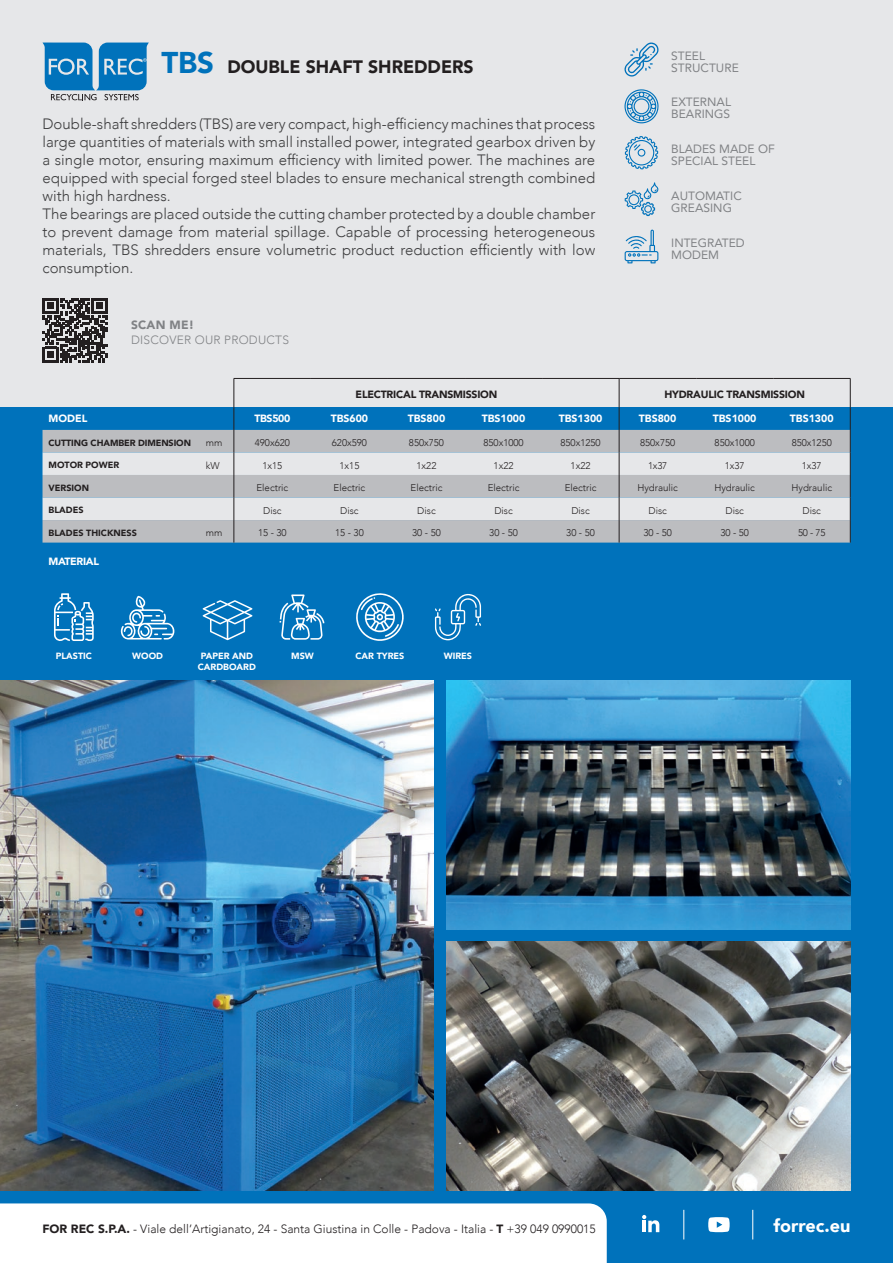
<style>
.page{position:relative;width:893px;height:1263px;background:#fff}
.page>*{position:absolute;margin:0;border:0;box-sizing:border-box;transform-origin:0 0}
.t1{font:900 30px "Avenir";color:#0072bb}
.t2{font:900 18px "Avenir";color:#231f20}
.t3{font:900 18px "Avenir";color:#fff}
.t4{font:300 15px/18px "Avenir";color:#3e3e3f}
.t5{font:300 12px "Avenir";color:#231f20}
.t6{font:12px/12px "Avenir";color:#808285}
.t7{font:300 12px "Avenir";letter-spacing:.02em;color:#808285}
.t8{font:900 12px "Avenir";letter-spacing:.02em;color:#808285}
.t9{font:900 10.5px "Avenir";color:#fff}
.t10{font:900 10.5px "Avenir";letter-spacing:-.02em;color:#231f20}
.t11{font:900 10.5px "Avenir";letter-spacing:-.03em;color:#fff}
.t12{font:300 9.75px "Avenir";color:#231f20}
.t13{font:900 9px "Avenir";color:#231f20}
.t14{font:900 9px "Avenir";color:#fff}
.s1{font-weight:900}
</style>
<div class="page">
<div style="left:0;top:407px;width:893px;height:856px;background:#0072bb"></div>
<div style="left:0;top:0;width:893px;height:407px;background:#e6e7e9"></div>
<svg style="left:624px;top:43px;width:34px;height:34px"></svg>
<svg style="left:624px;top:89px;width:34px;height:34px"></svg>
<svg style="left:625px;top:136px;width:33px;height:33px"></svg>
<svg style="left:625px;top:183px;width:33px;height:33px"></svg>
<svg style="left:625px;top:230px;width:33px;height:33px"></svg>
<img style="left:0;top:680px;width:434px;height:511px">
<img style="left:446px;top:942px;width:404px;height:249px">
<img style="left:446px;top:680px;width:404px;height:249px">
<svg style="left:121px;top:596px;width:53px;height:43px"></svg>
<svg style="left:279px;top:594px;width:45px;height:46px"></svg>
<svg style="left:203px;top:600px;width:49px;height:40px"></svg>
<svg style="left:356px;top:593px;width:48px;height:48px"></svg>
<svg style="left:435px;top:594px;width:46px;height:46px"></svg>
<svg style="left:54px;top:593px;width:40px;height:48px"></svg>
<svg style="left:642px;top:1215px;width:17px;height:17px"></svg>
<svg style="left:708px;top:1217px;width:22px;height:15px"></svg>
<svg style="left:683px;top:1210px;width:1px;height:29px"></svg>
<svg style="left:752px;top:1210px;width:1px;height:29px"></svg>
<div style="left:0;top:1203px;width:607px;height:60px;background:#fff"></div>
<svg style="left:43px;top:43px;width:106px;height:57px"></svg>
<hr style="left:234px;top:378px;width:77px;height:1px;background:#231f20">
<hr style="left:311px;top:378px;width:77px;height:1px;background:#231f20">
<hr style="left:388px;top:378px;width:77px;height:1px;background:#231f20">
<hr style="left:465px;top:378px;width:77px;height:1px;background:#231f20">
<hr style="left:542px;top:378px;width:77px;height:1px;background:#231f20">
<hr style="left:619px;top:378px;width:77px;height:1px;background:#231f20">
<hr style="left:696px;top:378px;width:77px;height:1px;background:#231f20">
<hr style="left:773px;top:378px;width:77px;height:1px;background:#231f20">
<svg style="left:43px;top:379px;width:808px;height:164px"></svg>
<svg style="left:43px;top:298px;width:64px;height:64px"></svg>
<h1 class="t1" style="left:161px;top:36px;width:54px">TBS</h1>
<p class="t2" style="left:227px;top:51px;width:248px">DOUBLE SHAFT SHREDDERS</p>
<p class="t4" style="left:43px;top:115px;width:554px">Double-shaft shredders (TBS) are very compact, high-efficiency machines that process large quantities of materials with small installed power, integrated gearbox driven by a single motor, ensuring maximum efficiency with limited power. The machines are equipped with special forged steel blades to ensure mechanical strength combined with high hardness.<br>The bearings are placed outside the cutting chamber protected by a double chamber to prevent damage from material spillage. Capable of processing heterogeneous materials, TBS shredders ensure volumetric product reduction efficiently with low consumption.</p>
<p class="t8" style="left:131px;top:314px;width:65px">SCAN ME!</p>
<p class="t7" style="left:131px;top:332px;width:159px">DISCOVER OUR PRODUCTS</p>
<p class="t6" style="left:671px;top:49px;width:69px">STEEL<br>STRUCTURE</p>
<p class="t6" style="left:671px;top:96px;width:61px">EXTERNAL<br>BEARINGS</p>
<p class="t6" style="left:671px;top:143px;width:105px">BLADES MADE OF<br>SPECIAL STEEL</p>
<p class="t6" style="left:671px;top:189px;width:72px">AUTOMATIC<br>GREASING</p>
<p class="t6" style="left:671px;top:236px;width:75px">INTEGRATED<br>MODEM</p>
<p class="t10" style="left:356px;top:385px;width:143px">ELECTRICAL TRANSMISSION</p>
<p class="t10" style="left:664px;top:385px;width:142px">HYDRAULIC TRANSMISSION</p>
<p class="t9" style="left:49px;top:410px;width:40px">MODEL</p>
<p class="t9" style="left:254px;top:410px;width:37px">TBS500</p>
<p class="t9" style="left:331px;top:410px;width:39px">TBS600</p>
<p class="t9" style="left:408px;top:410px;width:39px">TBS800</p>
<p class="t9" style="left:482px;top:410px;width:45px">TBS1000</p>
<p class="t9" style="left:559px;top:410px;width:45px">TBS1300</p>
<p class="t9" style="left:639px;top:410px;width:39px">TBS800</p>
<p class="t9" style="left:713px;top:410px;width:45px">TBS1000</p>
<p class="t9" style="left:790px;top:410px;width:45px">TBS1300</p>
<p class="t13" style="left:49px;top:435px;width:144px">CUTTING CHAMBER DIMENSION</p>
<p class="t12" style="left:206px;top:437px;width:18px">mm</p>
<p class="t12" style="left:255px;top:437px;width:37px">490x620</p>
<p class="t12" style="left:332px;top:437px;width:37px">620x590</p>
<p class="t12" style="left:409px;top:437px;width:37px">850x750</p>
<p class="t12" style="left:483px;top:437px;width:42px">850x1000</p>
<p class="t12" style="left:560px;top:437px;width:42px">850x1250</p>
<p class="t12" style="left:640px;top:437px;width:37px">850x750</p>
<p class="t12" style="left:715px;top:437px;width:42px">850x1000</p>
<p class="t12" style="left:792px;top:437px;width:42px">850x1250</p>
<p class="t13" style="left:49px;top:457px;width:72px">MOTOR POWER</p>
<p class="t12" style="left:206px;top:459px;width:15px">kW</p>
<p class="t12" style="left:262px;top:459px;width:21px">1x15</p>
<p class="t12" style="left:339px;top:459px;width:21px">1x15</p>
<p class="t12" style="left:417px;top:459px;width:21px">1x22</p>
<p class="t12" style="left:494px;top:459px;width:21px">1x22</p>
<p class="t12" style="left:571px;top:459px;width:21px">1x22</p>
<p class="t12" style="left:648px;top:459px;width:21px">1x37</p>
<p class="t12" style="left:725px;top:459px;width:21px">1x37</p>
<p class="t12" style="left:802px;top:459px;width:21px">1x37</p>
<p class="t13" style="left:49px;top:480px;width:42px">VERSION</p>
<p class="t12" style="left:257px;top:482px;width:33px">Electric</p>
<p class="t12" style="left:334px;top:482px;width:33px">Electric</p>
<p class="t12" style="left:411px;top:482px;width:33px">Electric</p>
<p class="t12" style="left:488px;top:482px;width:33px">Electric</p>
<p class="t12" style="left:565px;top:482px;width:33px">Electric</p>
<p class="t12" style="left:637px;top:482px;width:42px">Hydraulic</p>
<p class="t12" style="left:714px;top:482px;width:42px">Hydraulic</p>
<p class="t12" style="left:791px;top:482px;width:42px">Hydraulic</p>
<p class="t13" style="left:49px;top:502px;width:37px">BLADES</p>
<p class="t12" style="left:263px;top:504px;width:20px">Disc</p>
<p class="t12" style="left:340px;top:504px;width:20px">Disc</p>
<p class="t12" style="left:417px;top:504px;width:20px">Disc</p>
<p class="t12" style="left:494px;top:504px;width:20px">Disc</p>
<p class="t12" style="left:571px;top:504px;width:20px">Disc</p>
<p class="t12" style="left:648px;top:504px;width:20px">Disc</p>
<p class="t12" style="left:725px;top:504px;width:20px">Disc</p>
<p class="t12" style="left:802px;top:504px;width:20px">Disc</p>
<p class="t13" style="left:49px;top:525px;width:90px">BLADES THICKNESS</p>
<p class="t12" style="left:206px;top:527px;width:18px">mm</p>
<p class="t12" style="left:258px;top:527px;width:30px">15 - 30</p>
<p class="t12" style="left:335px;top:527px;width:30px">15 - 30</p>
<p class="t12" style="left:412px;top:527px;width:30px">30 - 50</p>
<p class="t12" style="left:489px;top:527px;width:30px">30 - 50</p>
<p class="t12" style="left:566px;top:527px;width:30px">30 - 50</p>
<p class="t12" style="left:643px;top:527px;width:30px">30 - 50</p>
<p class="t12" style="left:720px;top:527px;width:30px">30 - 50</p>
<p class="t12" style="left:798px;top:527px;width:29px">50 - 75</p>
<p class="t11" style="left:49px;top:552px;width:52px">MATERIAL</p>
<p class="t14" style="left:56px;top:648px;width:38px">PLASTIC</p>
<p class="t14" style="left:355px;top:648px;width:50px">CAR TYRES</p>
<p class="t14" style="left:444px;top:648px;width:30px">WIRES</p>
<p class="t14" style="left:132px;top:648px;width:32px">WOOD</p>
<p class="t14" style="left:201px;top:648px;width:54px">PAPER AND</p>
<p class="t14" style="left:291px;top:648px;width:24px">MSW</p>
<p class="t14" style="left:198px;top:659px;width:60px">CARDBOARD</p>
<p class="t5" style="left:43px;top:1222px;width:555px"><span class="s1">FOR REC S.P.A.</span> - Viale dell’Artigianato, 24 - Santa Giustina in Colle - Padova - Italia - <span class="s1">T</span> +39 049 0990015</p>
<p class="t3" style="left:773px;top:1210px;width:78px">forrec.eu</p>
</div>
